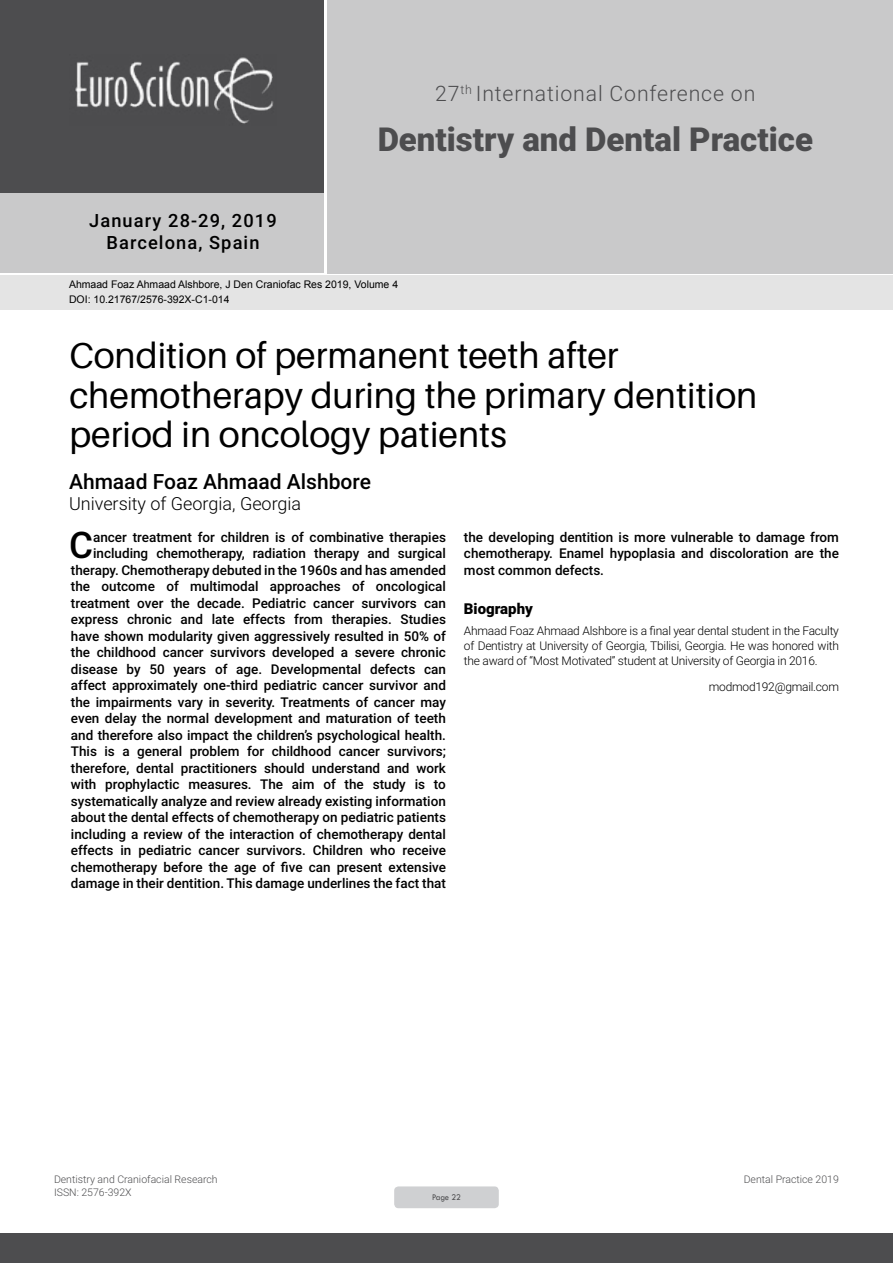
<style>
.page{position:relative;width:893px;height:1263px;background:#fff}
.page>*{position:absolute;margin:0;border:0;box-sizing:border-box;transform-origin:0 0}
.t1{font:500 36.75px "Roboto";color:#000}
.t2{font:36px/39.6px "Aileron";color:#000}
.t3{font:900 33px "Roboto";color:#4d4d4f}
.t4{font:300 21.3px "Roboto";letter-spacing:.04em;color:#4d4d4f}
.t5{font:500 21px "Roboto";color:#000}
.t6{font:500 18.3px/21.9px "Roboto";letter-spacing:.06em;color:#000;text-align:center}
.t7{font:300 18px "Roboto";color:#000}
.t8{font:900 15px "Roboto";color:#000}
.t9{font:500 13.5px/16.5px "Roboto";color:#000;text-align:right}
.t10{font:300 12px/15px "Roboto";letter-spacing:-.02em;color:#000;text-align:justify}
.t11{font:10.5px/14.4px "Arial";color:#000}
.t12{font:300 10.5px "Roboto";color:#4d4d4f}
.t13{font:9px "Tw Cen";letter-spacing:-.02em;color:#4d4d4f;scale:.95 1}
</style>
<div class="page">
<div style="left:0;top:0;width:323px;height:193px;background:#4d4d4f"></div>
<div style="left:1px;top:193px;width:323px;height:80px;background:#c9c9ca"></div>
<div style="left:327px;top:0;width:566px;height:273px;background:#c9c9ca"></div>
<img style="left:75px;top:57px;width:199px;height:67px">
<div style="left:0;top:1233px;width:893px;height:30px;background:#4d4d4f"></div>
<div style="left:1px;top:275px;width:892px;height:35px;background:#e4e4e4"></div>
<div style="left:394px;top:1186px;width:105px;height:22px;background:#cfd0d2;border-radius:4px"></div>
<h3 class="t6" style="left:89px;top:209px;width:189px">January 28-29, 2019<br>Barcelona, Spain</h3>
<h3 class="t4" style="left:435px;top:78px;width:322px">27<sup>th</sup> International Conference on</h3>
<h3 class="t3" style="left:378px;top:116px;width:437px">Dentistry and Dental Practice</h3>
<p class="t11" style="left:69px;top:278px;width:331px">Ahmaad Foaz Ahmaad Alshbore, J Den Craniofac Res 2019, Volume 4<br>DOI: 10.21767/2576-392X-C1-014</p>
<h2 class="t2" style="left:69px;top:336px;width:689px">Condition of permanent teeth after chemotherapy during the primary dentition period in oncology patients</h2>
<h3 class="t5" style="left:69px;top:466px;width:303px">Ahmaad Foaz Ahmaad Alshbore</h3>
<h3 class="t7" style="left:69px;top:491px;width:234px">University of Georgia, Georgia</h3>
<p class="t9" style="left:71px;top:528px;width:377px">ancer treatment for children is of combinative therapies including chemotherapy, radiation therapy and surgical therapy. Chemotherapy debuted in the 1960s and has amended the outcome of multimodal approaches of oncological treatment over the decade. Pediatric cancer survivors can express chronic and late effects from therapies. Studies have shown modularity given aggressively resulted in 50% of the childhood cancer survivors developed a severe chronic disease by 50 years of age. Developmental defects can affect approximately one-third pediatric cancer survivor and the impairments vary in severity. Treatments of cancer may even delay the normal development and maturation of teeth and therefore also impact the children’s psychological health.<br>This is a general problem for childhood cancer survivors; therefore, dental practitioners should understand and work with prophylactic measures. The aim of the study is to systematically analyze and review already existing information about the dental effects of chemotherapy on pediatric patients including a review of the interaction of chemotherapy dental effects in pediatric cancer survivors. Children who receive chemotherapy before the age of five can present extensive damage in their dentition. This damage underlines the fact that</p>
<p class="t9" style="left:464px;top:528px;width:376px;text-align:justify">the developing dentition is more vulnerable to damage from chemotherapy. Enamel hypoplasia and discoloration are the most common defects.</p>
<h1 class="t1" style="left:69px;top:519px;width:25px">C</h1>
<p class="t8" style="left:464px;top:598px;width:70px">Biography</p>
<p class="t10" style="left:464px;top:623px;width:376px">Ahmaad Foaz Ahmaad Alshbore is a final year dental student in the Faculty of Dentistry at University of Georgia, Tbilisi, Georgia. He was honored with the award of “Most Motivated” student at University of Georgia in 2016.</p>
<p class="t10" style="left:709px;top:679px;width:132px">modmod192@gmail.com</p>
<p class="t12" style="left:54px;top:1172px;width:165px">Dentistry and Craniofacial Research</p>
<p class="t12" style="left:744px;top:1172px;width:97px">Dental Practice 2019</p>
<p class="t12" style="left:54px;top:1185px;width:79px">ISSN: 2576-392X</p>
<p class="t13" style="left:432px;top:1192px;width:32px">Page 22</p>
</div>
